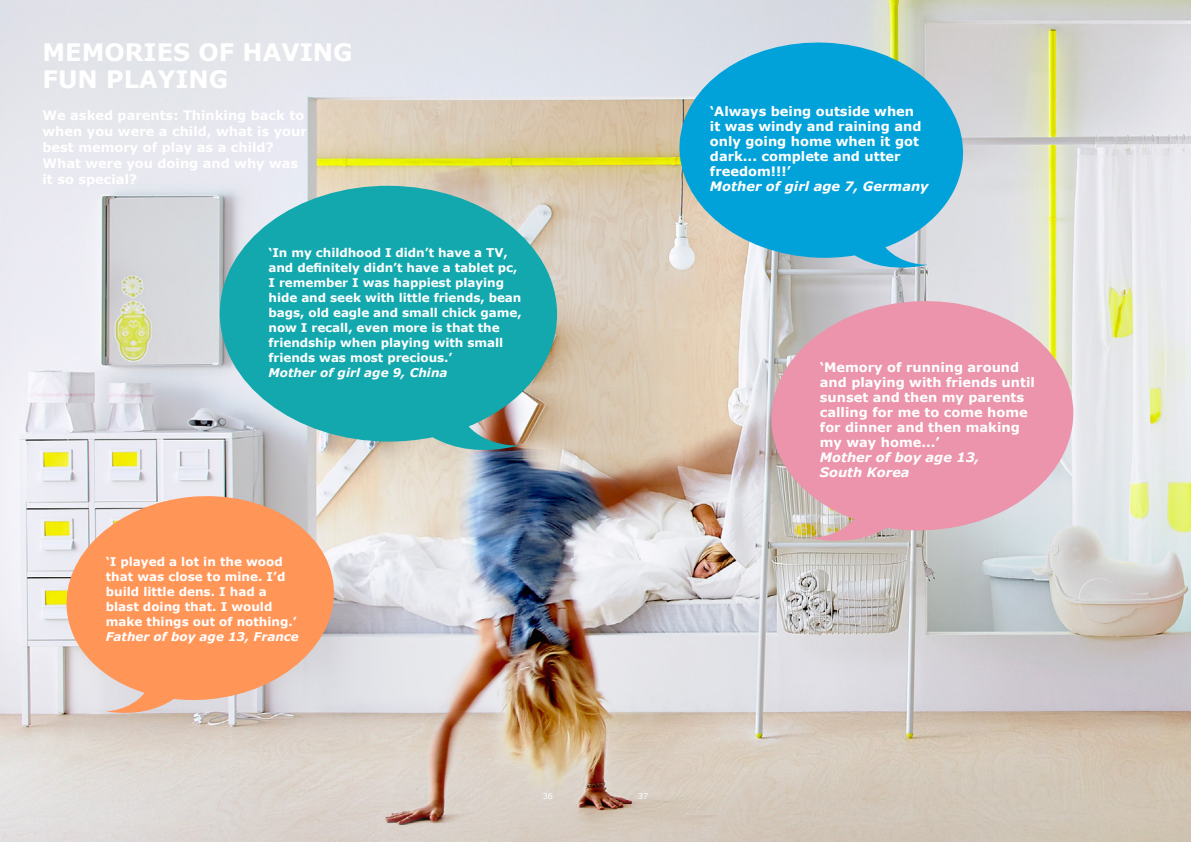
<style>
.page{position:relative;width:1191px;height:842px;background:#fff}
.page>*{position:absolute;margin:0;border:0;box-sizing:border-box;transform-origin:0 0}
.t1{font:700 24px/27px "Verdana";color:#fff}
.t2{font:700 13px/15px "Verdana";color:#fff}
.t3{font:italic 700 13px/15px "Verdana";color:#fff}
.t4{font:700 12px/15px "Verdana";letter-spacing:-.005em;color:#fff}
.t5{font:italic 700 12px "Verdana";color:#fff}
.t6{font:8px "Verdana";color:#fff}
</style>
<div class="page">
<img style="left:0;top:0;width:1191px;height:842px">
<svg style="left:219px;top:185px;width:338px;height:270px;background:#41afb2"></svg>
<svg style="left:62px;top:490px;width:277px;height:226px;background:#f3a97e"></svg>
<svg style="left:768px;top:298px;width:307px;height:247px;background:#e3a4b3"></svg>
<svg style="left:677px;top:39px;width:288px;height:232px;background:#3cb0d6"></svg>
<h1 class="t1" style="left:43px;top:38px;width:311px">MEMORIES OF HAVING<br>FUN PLAYING</h1>
<p class="t2" style="left:43px;top:107px;width:266px;line-height:16px">We asked parents: Thinking back to when you were a child, what is your best memory of play as a child?<br>What were you doing and why was it so special?</p>
<p class="t4" style="left:268px;top:245px;width:255px">‘In my childhood I didn’t have a TV, and definitely didn’t have a tablet pc, I remember I was happiest playing hide and seek with little friends, bean bags, old eagle and small chick game, now I recall, even more is that the friendship when playing with small friends was most precious.’</p>
<p class="t5" style="left:268px;top:364px;width:181px">Mother of girl age 9, China</p>
<p class="t4" style="left:106px;top:554px;width:193px">‘I played a lot in the wood that was close to mine. I’d build little dens. I had a blast doing that. I would make things out of nothing.’</p>
<p class="t5" style="left:106px;top:628px;width:195px">Father of boy age 13, France</p>
<p class="t6" style="left:543px;top:791px;width:12px">36</p>
<p class="t6" style="left:638px;top:791px;width:12px">37</p>
<p class="t2" style="left:710px;top:103px;width:213px">‘Always being outside when it was windy and raining and only going home when it got dark... complete and utter freedom!!!’</p>
<p class="t3" style="left:710px;top:178px;width:220px">Mother of girl age 7, Germany</p>
<p class="t2" style="left:820px;top:359px;width:217px">‘Memory of running around and playing with friends until sunset and then my parents calling for me to come home for dinner and then making my way home...’</p>
<p class="t3" style="left:820px;top:449px;width:161px">Mother of boy age 13,<br>South Korea</p>
</div>
